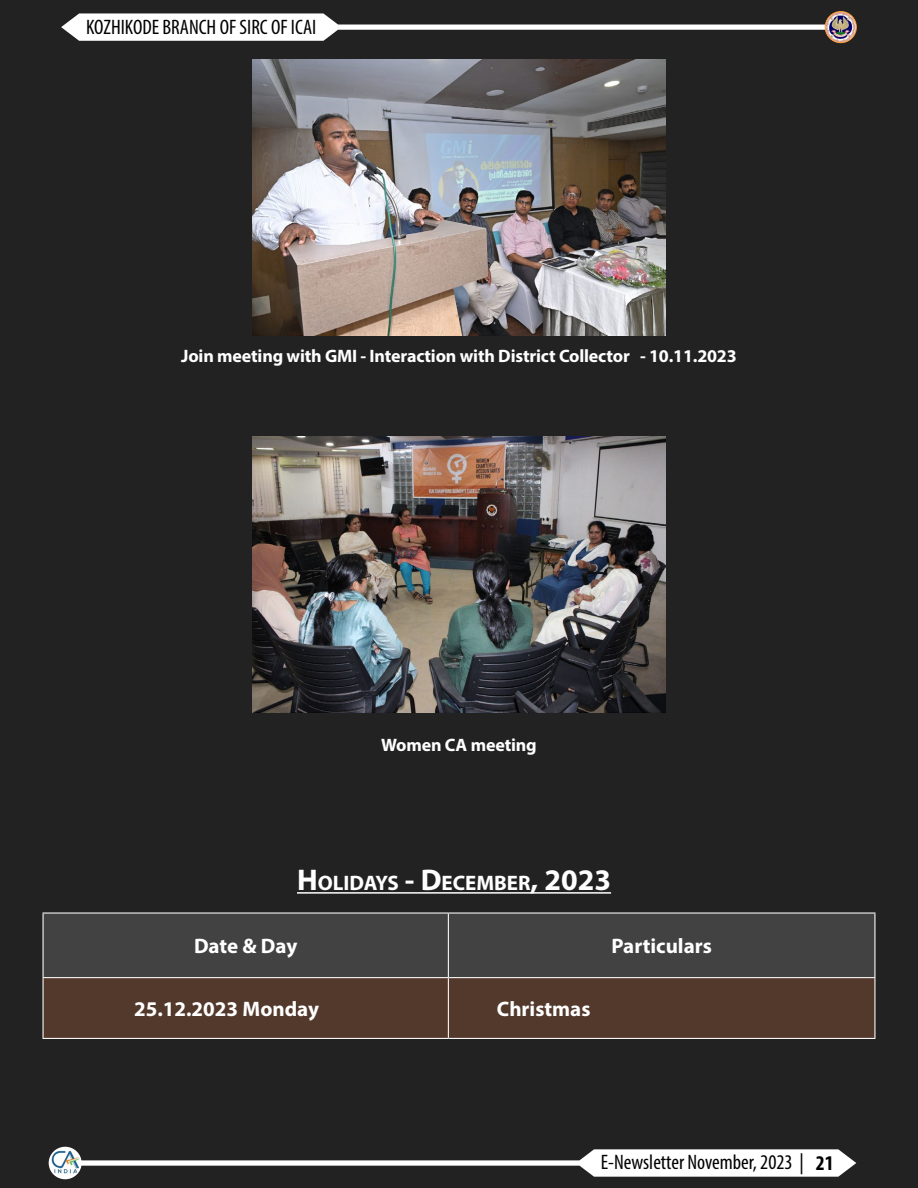
<style>
.page{position:relative;width:918px;height:1188px;background:#222}
.page>*{position:absolute;margin:0;border:0;box-sizing:border-box;transform-origin:0 0}
.t1{font:condensed 21px "Myriad Pro";color:#000}
.t2{font:700 21px "Myriad Pro";color:#fff}
.t3{font:700 21px "Myriad Pro";color:#fff}
.t4{font:700 18px "Myriad Pro";letter-spacing:-.01em;color:#fff}
.s1{font-size:30px}
.s2{font-stretch:normal}
.s3{font-weight:700}
</style>
<div class="page">
<svg style="left:61px;top:13px;width:765px;height:28px"></svg>
<img style="left:826px;top:12px;width:30px;height:30px">
<div style="left:825px;top:11px;width:32px;height:32px;border:1px solid #fe9833;border-radius:50%"></div>
<svg style="left:74px;top:1149px;width:782px;height:28px"></svg>
<div style="left:49px;top:1147px;width:32px;height:32px;background:#fff;border-radius:50%"></div>
<img style="left:49px;top:1148px;width:32px;height:28px">
<div style="left:49px;top:1147px;width:33px;height:32px;border:1px solid #fff;border-radius:50%"></div>
<img style="left:252px;top:60px;width:414px;height:275px">
<img style="left:252px;top:437px;width:414px;height:276px">
<div style="left:44px;top:914px;width:830px;height:63px;background:#424242"></div>
<div style="left:44px;top:978px;width:830px;height:60px;background:#53392c"></div>
<hr style="left:43px;top:912px;width:405px;height:2px;background:#fff">
<hr style="left:43px;top:914px;width:1px;height:63px;background:#fff">
<hr style="left:448px;top:912px;width:427px;height:2px;background:#fff">
<hr style="left:448px;top:914px;width:1px;height:63px;background:#fff">
<hr style="left:874px;top:914px;width:1px;height:63px;background:#fff">
<hr style="left:448px;top:978px;width:1px;height:60px;background:#fff">
<hr style="left:43px;top:977px;width:405px;height:1px;background:#fff">
<hr style="left:43px;top:978px;width:1px;height:60px;background:#fff">
<hr style="left:448px;top:977px;width:427px;height:1px;background:#fff">
<hr style="left:874px;top:978px;width:1px;height:60px;background:#fff">
<hr style="left:43px;top:1038px;width:405px;height:1px;background:#fff">
<hr style="left:448px;top:1038px;width:427px;height:1px;background:#fff">
<hr style="left:297px;top:892px;width:314px;height:2px;background:#fff">
<p class="t1" style="left:86px;top:14px;width:232px">KOZHIKODE BRANCH OF SIRC OF ICAI</p>
<p class="t4" style="left:181px;top:344px;width:557px">Join meeting with GMI - Interaction with District Collector - 10.11.2023</p>
<p class="t4" style="left:381px;top:733px;width:157px">Women CA meeting</p>
<p class="t3" style="left:297px;top:869px;width:316px"><span class="s1">H</span>OLIDAYS <span class="s1">- D</span>ECEMBER<span class="s1">, 2023</span></p>
<p class="t2" style="left:194px;top:932px;width:105px">Date &amp; Day</p>
<p class="t2" style="left:611px;top:932px;width:102px">Particulars</p>
<p class="t2" style="left:134px;top:995px;width:186px">25.12.2023 Monday</p>
<p class="t2" style="left:497px;top:995px;width:95px">Christmas</p>
<p class="t1" style="left:601px;top:1150px;width:235px">E-Newsletter November, 2023 <span class="s2">|</span> <span class="s3">21</span></p>
</div>
